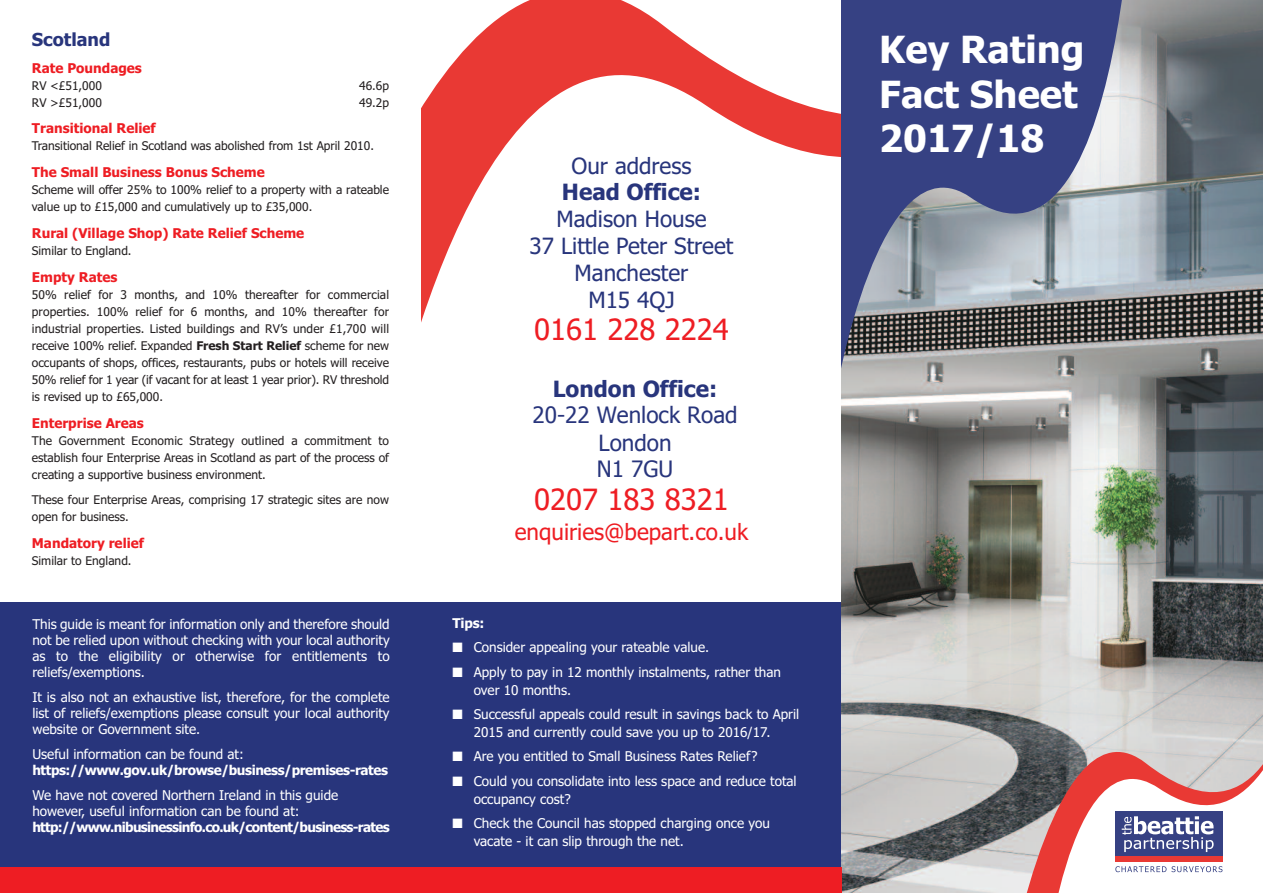
<style>
.page{position:relative;width:1263px;height:893px;background:#fff}
.page>*{position:absolute;margin:0;border:0;box-sizing:border-box;transform-origin:0 0}
.t1{font:700 37.5px/44.4px "Tahoma";color:#fff}
.t2{font:29.4px "Tahoma";color:#ee1d23}
.t3{font:22.5px/27px "Tahoma";color:#28357c;text-align:center}
.t4{font:700 22.5px "Tahoma";color:#28357c}
.t5{font:22.5px "Tahoma";color:#ee1d23}
.t6{font:700 18px "Tahoma";color:#28357c}
.t7{font:13.5px/16.2px "Tahoma";color:#fff}
.t8{font:700 13.5px "Tahoma";color:#ee1d23}
.t9{font:700 13.5px "Tahoma";letter-spacing:-.05em;color:#fff}
.t10{font:700 13.5px "Tahoma";letter-spacing:-.03em;color:#fff}
.t11{font:12px/17px "Tahoma";color:#231f20}
.s1{font-weight:700}
</style>
<div class="page">
<div style="left:0;top:602px;width:842px;height:291px;background:#28357c"></div>
<svg style="left:421px;top:0;width:421px;height:494px"></svg>
<img style="left:842px;top:0;width:421px;height:893px">
<svg style="left:842px;top:0;width:296px;height:712px;background:#878b9b"></svg>
<div style="left:0;top:867px;width:842px;height:26px;background:#ee1d23"></div>
<h3 class="t6" style="left:32px;top:29px;width:80px">Scotland</h3>
<p class="t8" style="left:32px;top:60px;width:111px">Rate Poundages</p>
<p class="t11" style="left:32px;top:77px;width:72px">RV &lt;£51,000</p>
<p class="t11" style="left:359px;top:77px;width:31px">46.6p</p>
<p class="t11" style="left:32px;top:94px;width:72px">RV &gt;£51,000</p>
<p class="t11" style="left:359px;top:94px;width:31px">49.2p</p>
<p class="t8" style="left:32px;top:121px;width:125px">Transitional Relief</p>
<p class="t11" style="left:32px;top:138px;width:344px">Transitional Relief in Scotland was abolished from 1st April 2010.</p>
<p class="t8" style="left:32px;top:165px;width:234px">The Small Business Bonus Scheme</p>
<p class="t11" style="left:32px;top:182px;width:359px">Scheme will offer 25% to 100% relief to a property with a rateable value up to £15,000 and cumulatively up to £35,000.</p>
<p class="t8" style="left:32px;top:226px;width:274px">Rural (Village Shop) Rate Relief Scheme</p>
<p class="t11" style="left:32px;top:243px;width:101px">Similar to England.</p>
<p class="t8" style="left:32px;top:270px;width:87px">Empty Rates</p>
<p class="t11" style="left:32px;top:286px;width:359px;text-align:justify">50% relief for 3 months, and 10% thereafter for commercial properties. 100% relief for 6 months, and 10% thereafter for industrial properties. Listed buildings and RV’s under £1,700 will receive 100% relief. Expanded <span class="s1">Fresh Start Relief</span> scheme for new occupants of shops, offices, restaurants, pubs or hotels will receive 50% relief for 1 year (if vacant for at least 1 year prior). RV threshold is revised up to £65,000.</p>
<p class="t8" style="left:32px;top:415px;width:113px">Enterprise Areas</p>
<p class="t11" style="left:32px;top:432px;width:359px;text-align:justify">The Government Economic Strategy outlined a commitment to establish four Enterprise Areas in Scotland as part of the process of creating a supportive business environment.</p>
<p class="t11" style="left:32px;top:491px;width:359px">These four Enterprise Areas, comprising 17 strategic sites are now open for business.</p>
<p class="t8" style="left:32px;top:535px;width:114px">Mandatory relief</p>
<p class="t11" style="left:32px;top:552px;width:101px">Similar to England.</p>
<p class="t7" style="left:32px;top:616px;width:359px;text-align:justify">This guide is meant for information only and therefore should not be relied upon without checking with your local authority as to the eligibility or otherwise for entitlements to reliefs/exemptions.</p>
<p class="t7" style="left:32px;top:689px;width:359px;text-align:justify">It is also not an exhaustive list, therefore, for the complete list of reliefs/exemptions please consult your local authority website or Government site.</p>
<p class="t7" style="left:32px;top:746px;width:213px">Useful information can be found at:</p>
<p class="t10" style="left:32px;top:763px;width:357px">https://www.gov.uk/browse/business/premises-rates</p>
<p class="t7" style="left:32px;top:787px;width:307px">We have not covered Northern Ireland in this guide however, useful information can be found at:</p>
<p class="t9" style="left:32px;top:820px;width:359px">http://www.nibusinessinfo.co.uk/content/business-rates</p>
<h3 class="t3" style="left:571px;top:152px;width:121px">Our address</h3>
<h3 class="t4" style="left:562px;top:180px;width:141px">Head Office:</h3>
<h3 class="t3" style="left:529px;top:206px;width:205px">Madison House<br>37 Little Peter Street<br>Manchester<br>M15 4QJ</h3>
<h2 class="t2" style="left:534px;top:313px;width:196px">0161 228 2224</h2>
<h3 class="t4" style="left:553px;top:376px;width:166px">London Office:</h3>
<h3 class="t3" style="left:532px;top:403px;width:207px">20-22 Wenlock Road<br>London<br>N1 7GU</h3>
<h2 class="t2" style="left:534px;top:483px;width:196px">0207 183 8321</h2>
<h3 class="t5" style="left:515px;top:519px;width:235px">enquiries@bepart.co.uk</h3>
<p class="t9" style="left:452px;top:615px;width:33px">Tips:</p>
<p class="t7" style="left:452px;top:639px;width:258px">■ Consider appealing your rateable value.</p>
<p class="t7" style="left:474px;top:663px;width:309px;line-height:18px;text-indent:-21px">■ Apply to pay in 12 monthly instalments, rather than over 10 months.</p>
<p class="t7" style="left:452px;top:705px;width:348px;line-height:18px;text-align:center">■ Successful appeals could result in savings back to April<br>2015 and currently could save you up to 2016/17.</p>
<p class="t7" style="left:452px;top:749px;width:306px">■ Are you entitled to Small Business Rates Relief?</p>
<p class="t7" style="left:474px;top:772px;width:324px;line-height:18px;text-indent:-21px">■ Could you consolidate into less space and reduce total occupancy cost?</p>
<p class="t7" style="left:474px;top:814px;width:298px;line-height:18px;text-indent:-21px">■ Check the Council has stopped charging once you vacate - it can slip through the net.</p>
<h1 class="t1" style="left:879px;top:28px;width:207px">Key Rating<br>Fact Sheet<br>2017/18</h1>
</div>
